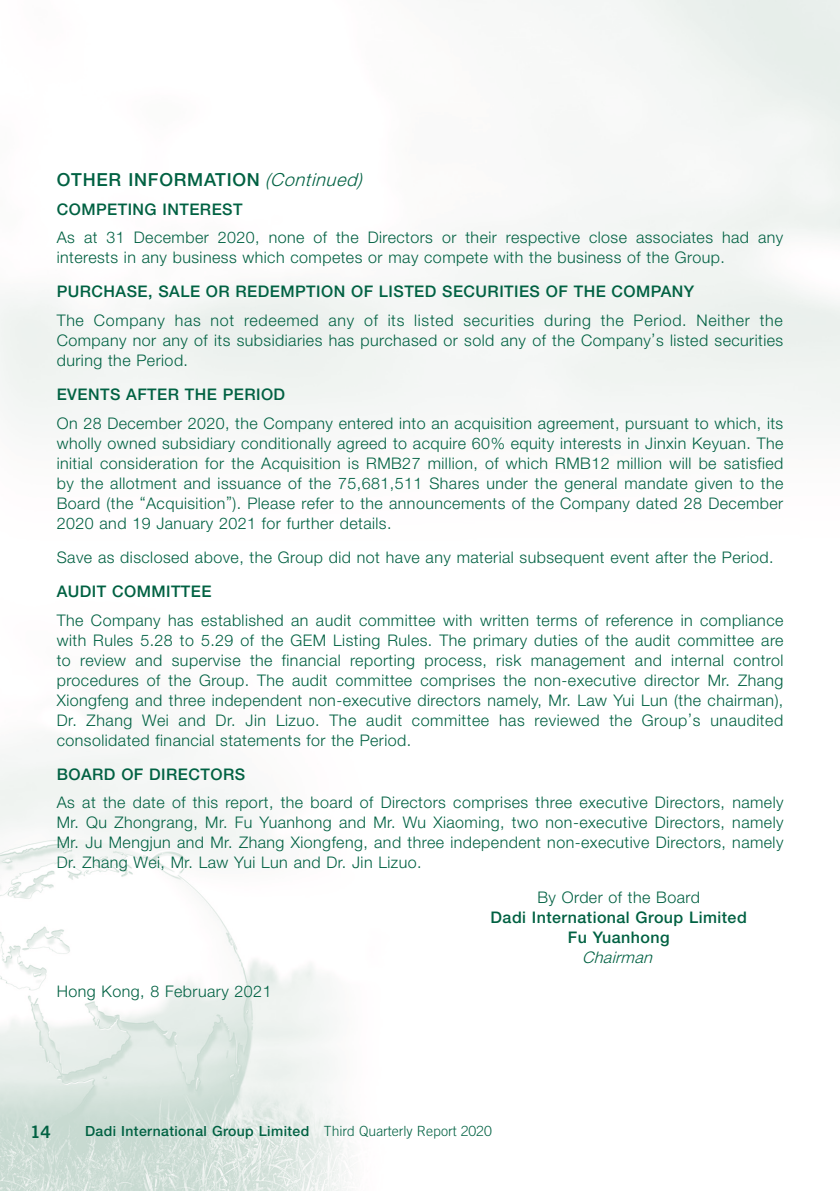
<style>
.page{position:relative;width:840px;height:1191px;background:#fff}
.page>*{position:absolute;margin:0;border:0;box-sizing:border-box;transform-origin:0 0}
.t1{font:500 18px "Helvetica Neue LT Std";letter-spacing:.045em;color:#006142}
.t2{font:17px "Trade Gothic LT Std Bd 2";color:#006142}
.t3{font:300 16px/20px "Helvetica Neue LT Std";letter-spacing:.03em;color:#006142;text-align:justify}
.t4{font:500 16px/20px "Helvetica Neue LT Std";letter-spacing:.03em;color:#006142;text-align:center}
.t5{font:italic 300 16px "Helvetica Neue LT Std";color:#006142}
.t6{font:500 14px "Helvetica Neue LT Std";letter-spacing:.03em;color:#006142}
.s1{font-weight:300;font-style:italic}
.s2{font-family:"Trade Gothic LT Std";font-weight:300}
</style>
<div class="page">
<img style="left:0;top:0;width:839px;height:1191px">
<p class="t1" style="left:57px;top:169px;width:307px">OTHER INFORMATION <span class="s1">(Continued)</span></p>
<p class="t4" style="left:57px;top:199px;width:187px">COMPETING INTEREST</p>
<p class="t3" style="left:57px;top:227px;width:727px">As at 31 December 2020, none of the Directors or their respective close associates had any interests in any business which competes or may compete with the business of the Group.</p>
<p class="t4" style="left:57px;top:281px;width:638px">PURCHASE, SALE OR REDEMPTION OF LISTED SECURITIES OF THE COMPANY</p>
<p class="t3" style="left:57px;top:310px;width:727px">The Company has not redeemed any of its listed securities during the Period. Neither the Company nor any of its subsidiaries has purchased or sold any of the Company’s listed securities during the Period.</p>
<p class="t4" style="left:57px;top:384px;width:230px">EVENTS AFTER THE PERIOD</p>
<p class="t3" style="left:57px;top:413px;width:727px">On 28 December 2020, the Company entered into an acquisition agreement, pursuant to which, its wholly owned subsidiary conditionally agreed to acquire 60% equity interests in Jinxin Keyuan. The initial consideration for the Acquisition is RMB27 million, of which RMB12 million will be satisfied by the allotment and issuance of the 75,681,511 Shares under the general mandate given to the Board (the “Acquisition”). Please refer to the announcements of the Company dated 28 December 2020 and 19 January 2021 for further details.</p>
<p class="t3" style="left:57px;top:547px;width:717px">Save as disclosed above, the Group did not have any material subsequent event after the Period.</p>
<p class="t4" style="left:57px;top:581px;width:156px">AUDIT COMMITTEE</p>
<p class="t3" style="left:57px;top:609px;width:727px">The Company has established an audit committee with written terms of reference in compliance with Rules 5.28 to 5.29 of the GEM Listing Rules. The primary duties of the audit committee are to review and supervise the financial reporting process, risk management and internal control procedures of the Group. The audit committee comprises the non-executive director Mr. Zhang Xiongfeng and three independent non-executive directors namely, Mr. Law Yui Lun (the chairman), Dr. Zhang Wei and Dr. Jin Lizuo. The audit committee has reviewed the Group’s unaudited consolidated financial statements for the Period.</p>
<p class="t4" style="left:57px;top:764px;width:190px">BOARD OF DIRECTORS</p>
<p class="t3" style="left:57px;top:792px;width:727px">As at the date of this report, the board of Directors comprises three executive Directors, namely Mr. Qu Zhongrang, Mr. Fu Yuanhong and Mr. Wu Xiaoming, two non-executive Directors, namely Mr. Ju Mengjun and Mr. Zhang Xiongfeng, and three independent non-executive Directors, namely Dr. Zhang Wei, Mr. Law Yui Lun and Dr. Jin Lizuo.</p>
<p class="t3" style="left:537px;top:886px;width:164px">By Order of the Board</p>
<p class="t4" style="left:490px;top:906px;width:257px">Dadi International Group Limited<br>Fu Yuanhong</p>
<p class="t5" style="left:582px;top:947px;width:76px">Chairman</p>
<p class="t3" style="left:57px;top:980px;width:216px">Hong Kong, 8 February 2021</p>
<p class="t2" style="left:30px;top:1121px;width:22px">14</p>
<p class="t6" style="left:85px;top:1123px;width:408px">Dadi International Group Limited <span class="s2">Third Quarterly Report 2020</span></p>
</div>
